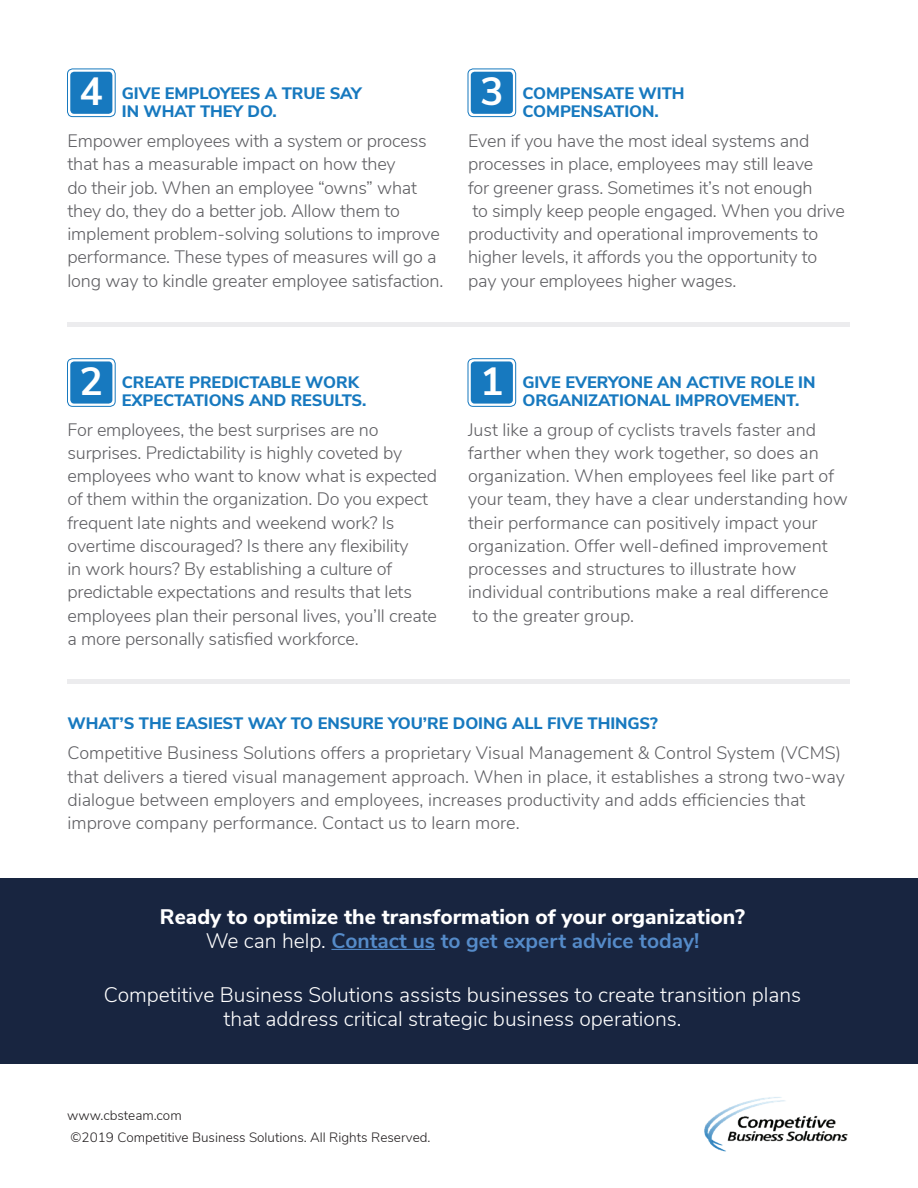
<style>
.page{position:relative;width:918px;height:1188px;background:#fff}
.page>*{position:absolute;margin:0;border:0;box-sizing:border-box;transform-origin:0 0}
.t1{font:700 39.3px "Nunito Sans";color:#fff}
.t2{font:300 21px/24px "Nunito Sans";color:#fff;text-align:center}
.t3{font:800 21px/24px "Nunito Sans";color:#fff;text-align:center}
.t4{font:300 18px/23.2px "Nunito Sans";letter-spacing:-.01em;color:#5f5f63}
.t5{font:800 16.5px/18px "Nunito Sans";letter-spacing:-.005em;color:#1779bf}
.t6{font:300 13.5px/21.6px "Nunito Sans";color:#231f20}
.s1{font-weight:300}
.s2{font-weight:700;color:#558bc9}
</style>
<div class="page">
<hr style="left:68px;top:323px;width:782px;height:4px;background:#ececee">
<div style="left:68px;top:679px;width:782px;height:5px;background:#ececee"></div>
<svg style="left:68px;top:69px;width:47px;height:48px"></svg>
<div style="left:67px;top:68px;width:49px;height:49px;border:1px solid #1779bf;border-radius:5px"></div>
<div style="left:70px;top:72px;width:42px;height:42px;background:#1779bf;border-radius:4px"></div>
<svg style="left:468px;top:69px;width:48px;height:48px"></svg>
<div style="left:468px;top:68px;width:48px;height:49px;border:1px solid #1779bf;border-radius:5px"></div>
<div style="left:471px;top:72px;width:42px;height:42px;background:#1779bf;border-radius:4px"></div>
<img style="left:704px;top:1097px;width:144px;height:55px">
<div style="left:0;top:878px;width:918px;height:186px;background:#182540"></div>
<hr style="left:331px;top:949px;width:104px;height:1px;background:#558bc9">
<svg style="left:68px;top:359px;width:47px;height:47px"></svg>
<div style="left:67px;top:358px;width:49px;height:49px;border:1px solid #1779bf;border-radius:5px"></div>
<div style="left:70px;top:361px;width:42px;height:43px;background:#1779bf;border-radius:4px"></div>
<svg style="left:468px;top:359px;width:48px;height:47px"></svg>
<div style="left:468px;top:358px;width:48px;height:49px;border:1px solid #1779bf;border-radius:5px"></div>
<div style="left:471px;top:361px;width:42px;height:43px;background:#1779bf;border-radius:4px"></div>
<h1 class="t1" style="left:80px;top:63px;width:25px">4</h1>
<p class="t5" style="left:122px;top:83px;width:241px">GIVE EMPLOYEES A TRUE SAY<br>IN WHAT THEY DO.</p>
<p class="t4" style="left:68px;top:128px;width:377px">Empower employees with a system or process that has a measurable impact on how they<br>do their job. When an employee “owns” what they do, they do a better job. Allow them to implement problem-solving solutions to improve performance. These types of measures will go a long way to kindle greater employee satisfaction.</p>
<h1 class="t1" style="left:480px;top:63px;width:25px">3</h1>
<p class="t5" style="left:522px;top:83px;width:164px">COMPENSATE WITH<br>COMPENSATION.</p>
<p class="t4" style="left:468px;top:128px;width:379px">Even if you have the most ideal systems and processes in place, employees may still leave<br>for greener grass. Sometimes it’s not enough<br>to simply keep people engaged. When you drive productivity and operational improvements to higher levels, it affords you the opportunity to pay your employees higher wages.</p>
<h1 class="t1" style="left:80px;top:352px;width:25px">2</h1>
<p class="t5" style="left:122px;top:372px;width:246px">CREATE PREDICTABLE WORK<br>EXPECTATIONS AND RESULTS.</p>
<p class="t4" style="left:68px;top:417px;width:371px">For employees, the best surprises are no surprises. Predictability is highly coveted by employees who want to know what is expected of them within the organization. Do you expect frequent late nights and weekend work? Is overtime discouraged? Is there any flexibility<br>in work hours? By establishing a culture of predictable expectations and results that lets employees plan their personal lives, you’ll create a more personally satisfied workforce.</p>
<h1 class="t1" style="left:480px;top:352px;width:25px">1</h1>
<p class="t5" style="left:522px;top:372px;width:295px">GIVE EVERYONE AN ACTIVE ROLE IN<br>ORGANIZATIONAL IMPROVEMENT.</p>
<p class="t4" style="left:468px;top:417px;width:381px">Just like a group of cyclists travels faster and farther when they work together, so does an organization. When employees feel like part of your team, they have a clear understanding how their performance can positively impact your organization. Offer well-defined improvement processes and structures to illustrate how individual contributions make a real difference to the greater group.</p>
<p class="t5" style="left:68px;top:714px;width:592px">WHAT’S THE EASIEST WAY TO ENSURE YOU’RE DOING ALL FIVE THINGS?</p>
<p class="t4" style="left:68px;top:740px;width:779px">Competitive Business Solutions offers a proprietary Visual Management &amp; Control System (VCMS) that delivers a tiered visual management approach. When in place, it establishes a strong two-way dialogue between employers and employees, increases productivity and adds efficiencies that improve company performance. Contact us to learn more.</p>
<p class="t3" style="left:160px;top:903px;width:587px">Ready to optimize the transformation of your organization?<br><span class="s1">We can help.</span> <span class="s2">Contact us to get expert advice today!</span></p>
<p class="t2" style="left:104px;top:982px;width:699px">Competitive Business Solutions assists businesses to create transition plans that address critical strategic business operations.</p>
<p class="t6" style="left:67px;top:1104px;width:365px">www.cbsteam.com<br>©2019 Competitive Business Solutions. All Rights Reserved.</p>
</div>
